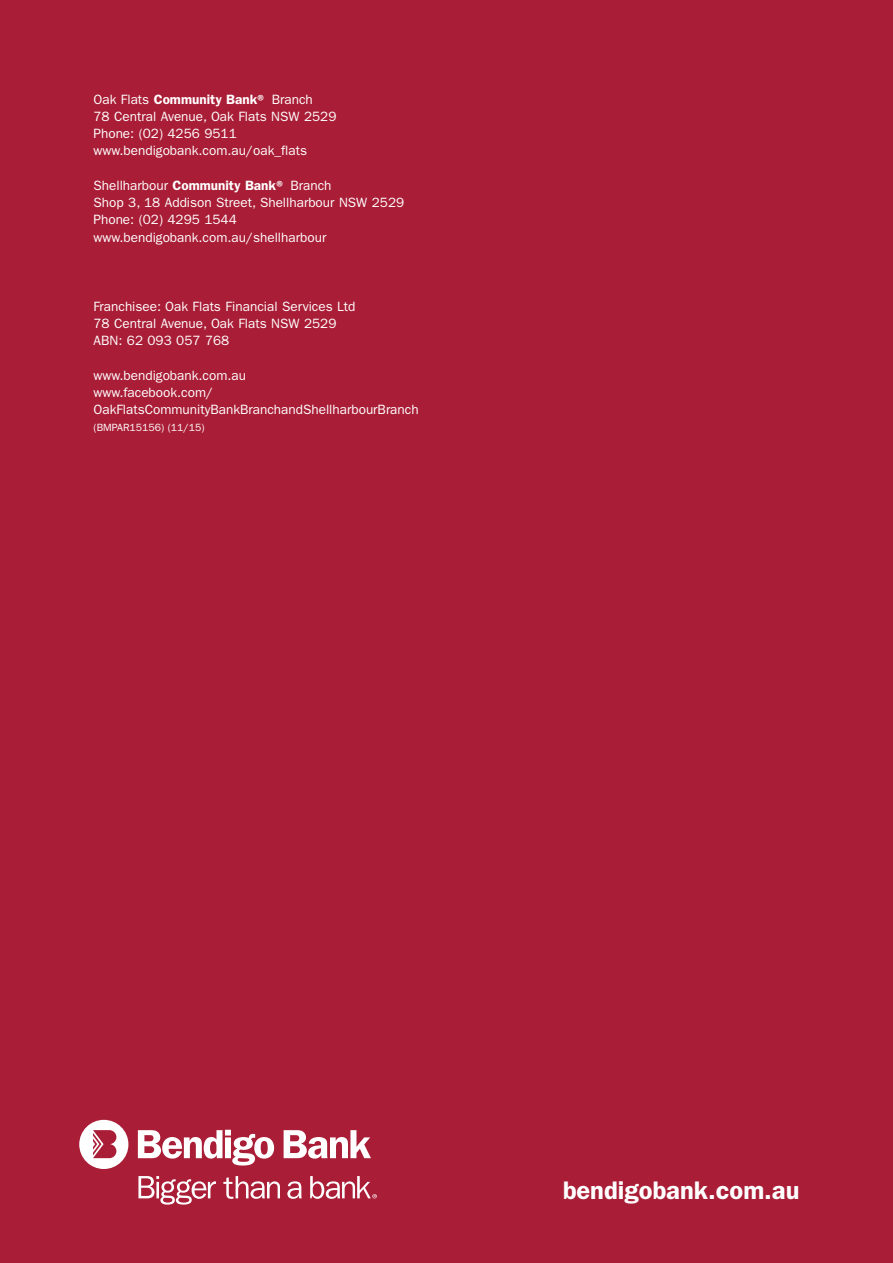
<style>
.page{position:relative;width:893px;height:1263px;background:#a91d36}
.page>*{position:absolute;margin:0;border:0;box-sizing:border-box;transform-origin:0 0}
.t1{font:600 25.5px "Franklin Gothic";color:#fff}
.t2{font:13.5px/17.2px "Franklin Gothic";color:#fff}
.t3{font:10.5px "Franklin Gothic";color:#fff}
.s1{font-weight:600}
</style>
<div class="page">
<svg style="left:138px;top:1130px;width:136px;height:35px"></svg>
<svg style="left:284px;top:1130px;width:87px;height:28px"></svg>
<svg style="left:138px;top:1176px;width:78px;height:28px"></svg>
<svg style="left:223px;top:1176px;width:57px;height:23px"></svg>
<svg style="left:287px;top:1181px;width:15px;height:18px"></svg>
<svg style="left:79px;top:1120px;width:49px;height:49px"></svg>
<svg style="left:310px;top:1176px;width:67px;height:23px"></svg>
<p class="t2" style="left:94px;top:91px;width:244px">Oak Flats <span class="s1">Community Bank®</span> Branch<br>78 Central Avenue, Oak Flats NSW 2529<br>Phone: (02) 4256 9511 www.bendigobank.com.au/oak_flats</p>
<p class="t2" style="left:94px;top:177px;width:312px">Shellharbour <span class="s1">Community Bank®</span> Branch<br>Shop 3, 18 Addison Street, Shellharbour NSW 2529<br>Phone: (02) 4295 1544 www.bendigobank.com.au/shellharbour</p>
<p class="t2" style="left:94px;top:298px;width:263px">Franchisee: Oak Flats Financial Services Ltd<br>78 Central Avenue, Oak Flats NSW 2529<br>ABN: 62 093 057 768</p>
<p class="t2" style="left:94px;top:367px;width:327px">www.bendigobank.com.au<br>www.facebook.com/<br>OakFlatsCommunityBankBranchandShellharbourBranch</p>
<p class="t3" style="left:94px;top:422px;width:113px">(BMPAR15156) (11/15)</p>
<h1 class="t1" style="left:563px;top:1175px;width:238px">bendigobank.com.au</h1>
</div>
